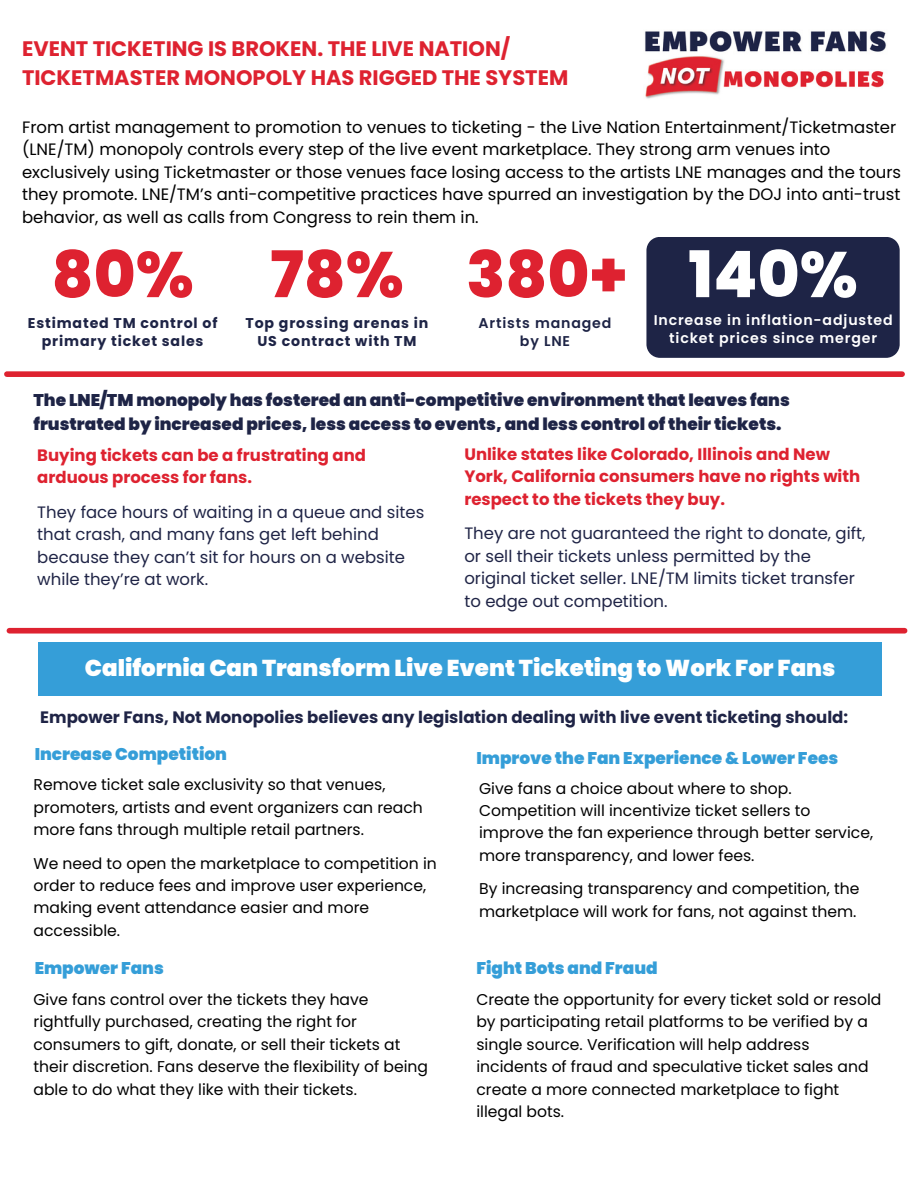
<style>
.page{position:relative;width:918px;height:1188px;background:#fff}
.page>*{position:absolute;margin:0;border:0;box-sizing:border-box;transform-origin:0 0}
.t1{font:800 64.2px "Poppins";color:#de2230}
.t2{font:800 64.2px "Poppins";color:#fff}
.t3{font:900 22.95px "Poppins";color:#fff}
.t4{font:700 21px/29.2px "Poppins";color:#de2230}
.t5{font:900 16.95px/23.7px "Poppins";color:#1e2446}
.t6{font:900 16.95px "Poppins";color:#359ed8}
.t7{font:16.5px/22.5px "Poppins";color:#000}
.t8{font:16.5px/22.5px "Poppins";color:#1f2446}
.t9{font:700 16.5px/22.5px "Poppins";color:#de2230}
.t10{font:700 16.5px "Poppins";color:#1f2446}
.t11{font:15.6px/22.4px "Poppins";color:#000}
.t12{font:700 14.25px/18px "Poppins";letter-spacing:.06em;color:#1e2446;text-align:center}
.t13{font:600 14.25px "Poppins";letter-spacing:.06em;color:#fff}
.t14{font:600 14.25px "Poppins";letter-spacing:.06em;color:#1e2446}
</style>
<div class="page">
<div style="left:7px;top:371px;width:895px;height:6px;background:#de2230"></div>
<div style="left:9px;top:628px;width:896px;height:6px;background:#de2230"></div>
<img style="left:645px;top:30px;width:242px;height:69px">
<div style="left:39px;top:642px;width:843px;height:54px;background:#359ed8"></div>
<div style="left:646px;top:237px;width:254px;height:121px;background:#1e2446"></div>
<h1 class="t4" style="left:22px;top:34px;width:548px">EVENT TICKETING IS BROKEN. THE LIVE NATION/<br>TICKETMASTER MONOPOLY HAS RIGGED THE SYSTEM</h1>
<h1 class="t7" style="left:22px;top:115px;width:881px">From artist management to promotion to venues to ticketing - the Live Nation Entertainment/Ticketmaster (LNE/TM) monopoly controls every step of the live event marketplace. They strong arm venues into exclusively using Ticketmaster or those venues face losing access to the artists LNE manages and the tours they promote. LNE/TM’s anti-competitive practices have spurred an investigation by the DOJ into anti-trust behavior, as well as calls from Congress to rein them in.</h1>
<p class="t1" style="left:52px;top:230px;width:144px">80%</p>
<p class="t12" style="left:28px;top:314px;width:191px">Estimated TM control of primary ticket sales</p>
<h4 class="t1" style="left:270px;top:230px;width:135px">78%</h4>
<h4 class="t12" style="left:245px;top:314px;width:184px">Top grossing arenas in<br>US contract with TM</h4>
<h5 class="t1" style="left:466px;top:230px;width:163px">380+</h5>
<h4 class="t14" style="left:479px;top:313px;width:134px">Artists managed</h4>
<h5 class="t14" style="left:520px;top:331px;width:52px">by LNE</h5>
<h3 class="t2" style="left:688px;top:230px;width:171px">140%</h3>
<h4 class="t13" style="left:669px;top:328px;width:209px">ticket prices since merger</h4>
<h4 class="t13" style="left:654px;top:310px;width:241px">Increase in inflation-adjusted</h4>
<p class="t5" style="left:34px;top:388px;width:758px">The LNE/TM monopoly has fostered an anti-competitive environment that leaves fans frustrated by increased prices, less access to events, and less control of their tickets.</p>
<h5 class="t9" style="left:37px;top:444px;width:330px">Buying tickets can be a frustrating and arduous process for fans.</h5>
<h1 class="t8" style="left:37px;top:501px;width:389px">They face hours of waiting in a queue and sites that crash, and many fans get left behind because they can’t sit for hours on a website while they’re at work.</h1>
<h4 class="t9" style="left:464px;top:443px;width:397px">Unlike states like Colorado, Illinois and New<br>York, California consumers have no rights with respect to the tickets they buy.</h4>
<h4 class="t8" style="left:464px;top:522px;width:403px">They are not guaranteed the right to donate, gift, or sell their tickets unless permitted by the original ticket seller. LNE/TM limits ticket transfer to edge out competition.</h4>
<p class="t3" style="left:85px;top:652px;width:752px">California Can Transform Live Event Ticketing to Work For Fans</p>
<h5 class="t10" style="left:40px;top:705px;width:809px">Empower Fans, Not Monopolies believes any legislation dealing with live event ticketing should:</h5>
<h5 class="t6" style="left:476px;top:746px;width:363px">Improve the Fan Experience &amp; Lower Fees</h5>
<h5 class="t11" style="left:479px;top:777px;width:395px">Give fans a choice about where to shop.<br>Competition will incentivize ticket sellers to improve the fan experience through better service, more transparency, and lower fees.</h5>
<p class="t11" style="left:479px;top:878px;width:382px">By increasing transparency and competition, the marketplace will work for fans, not against them.</p>
<p class="t6" style="left:35px;top:743px;width:194px">Increase Competition</p>
<h1 class="t11" style="left:34px;top:774px;width:391px">Remove ticket sale exclusivity so that venues, promoters, artists and event organizers can reach more fans through multiple retail partners.</h1>
<p class="t11" style="left:34px;top:852px;width:405px">We need to open the marketplace to competition in order to reduce fees and improve user experience, making event attendance easier and more accessible.</p>
<h4 class="t6" style="left:35px;top:956px;width:131px">Empower Fans</h4>
<h4 class="t11" style="left:34px;top:988px;width:396px">Give fans control over the tickets they have rightfully purchased, creating the right for consumers to gift, donate, or sell their tickets at their discretion. Fans deserve the flexibility of being able to do what they like with their tickets.</h4>
<h5 class="t6" style="left:476px;top:956px;width:183px">Fight Bots and Fraud</h5>
<h5 class="t11" style="left:476px;top:988px;width:407px">Create the opportunity for every ticket sold or resold by participating retail platforms to be verified by a single source. Verification will help address incidents of fraud and speculative ticket sales and create a more connected marketplace to fight illegal bots.</h5>
</div>
